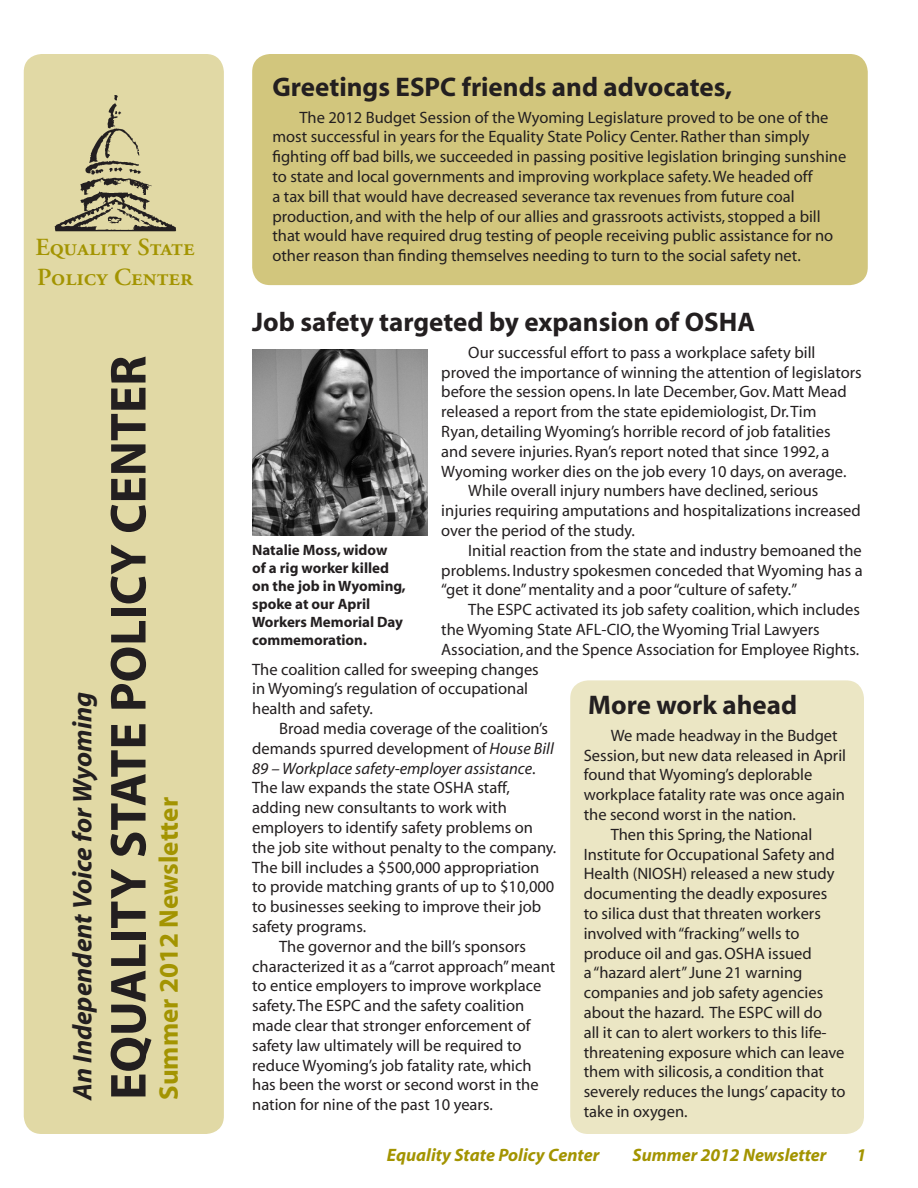
<style>
.page{position:relative;width:918px;height:1188px;background:#fff}
.page>*{position:absolute;margin:0;border:0;box-sizing:border-box;transform-origin:0 0}
.t1{font:700 51px "Myriad";color:#231f20}
.Head2ndpart{font:700 27px "Myriad";color:#231f20}
.t2{font:italic 700 27px "Myriad";color:#231f20}
.t3{font:700 27px "Myriad";color:#a39401}
.t4{font:24.6px "Adobe Garamond Semibold SC";color:#a39401}
.t5{font:italic 700 18px "Myriad";color:#a39401}
.body{font:16.5px/19.8px "Myriad";color:#231f20}
.body-2{font:700 15px/18px "Myriad";color:#231f20}
.s1{font-style:italic}
</style>
<div class="page">
<div style="left:24px;top:54px;width:200px;height:1080px;background:#e1d9a5;border-radius:18px"></div>
<img style="left:54px;top:95px;width:123px;height:137px">
<div style="left:252px;top:54px;width:616px;height:231px;background:#d2c67d;border-radius:18px"></div>
<div style="left:570px;top:680px;width:294px;height:454px;background:#ebe6c4;border-radius:18px"></div>
<img style="left:252px;top:350px;width:176px;height:185px">
<p class="t4" style="left:35px;top:234px;width:161px">Equality State</p>
<p class="t4" style="left:37px;top:264px;width:157px">Policy Center</p>
<p class="t2" style="left:69px;top:1100px;width:409px;rotate:-90deg">An Independent Voice for Wyoming</p>
<p class="t1" style="left:102px;top:1100px;width:746px;rotate:-90deg">EQUALITY STATE POLICY CENTER</p>
<p class="t3" style="left:155px;top:1100px;width:304px;rotate:-90deg">Summer 2012 Newsletter</p>
<p class="Head2ndpart" style="left:272px;top:73px;width:461px">Greetings ESPC friends and advocates,</p>
<p class="body" style="left:272px;top:108px;width:575px;text-indent:27px">The 2012 Budget Session of the Wyoming Legislature proved to be one of the most successful in years for the Equality State Policy Center. Rather than simply fighting off bad bills, we succeeded in passing positive legislation bringing sunshine to state and local governments and improving workplace safety. We headed off<br>a tax bill that would have decreased severance tax revenues from future coal production, and with the help of our allies and grassroots activists, stopped a bill that would have required drug testing of people receiving public assistance for no other reason than finding themselves needing to turn to the social safety net.</p>
<p class="Head2ndpart" style="left:252px;top:308px;width:505px">Job safety targeted by expansion of OSHA</p>
<p class="body" style="left:441px;top:343px;width:422px;text-indent:27px">Our successful effort to pass a workplace safety bill proved the importance of winning the attention of legislators before the session opens. In late December, Gov. Matt Mead released a report from the state epidemiologist, Dr. Tim<br>Ryan, detailing Wyoming’s horrible record of job fatalities<br>and severe injuries. Ryan’s report noted that since 1992, a Wyoming worker dies on the job every 10 days, on average.</p>
<p class="body" style="left:441px;top:482px;width:421px;text-indent:27px">While overall injury numbers have declined, serious injuries requiring amputations and hospitalizations increased over the period of the study.</p>
<p class="body" style="left:441px;top:541px;width:423px;text-align:justify;text-indent:27px">Initial reaction from the state and industry bemoaned the problems. Industry spokesmen conceded that Wyoming has a “get it done” mentality and a poor “culture of safety.”</p>
<p class="body" style="left:468px;top:601px;width:393px">The ESPC activated its job safety coalition, which includes</p>
<p class="body" style="left:441px;top:620px;width:380px">the Wyoming State AFL-CIO, the Wyoming Trial Lawyers</p>
<p class="body" style="left:441px;top:640px;width:419px">Association, and the Spence Association for Employee Rights.</p>
<p class="body" style="left:252px;top:660px;width:288px">The coalition called for sweeping changes</p>
<p class="body" style="left:252px;top:680px;width:277px">in Wyoming’s regulation of occupational</p>
<p class="body" style="left:252px;top:700px;width:122px">health and safety.</p>
<p class="body" style="left:252px;top:719px;width:306px;text-indent:27px">Broad media coverage of the coalition’s demands spurred development of <span class="s1">House Bill 89 – Workplace safety-employer assistance</span>.<br>The law expands the state OSHA staff, adding new consultants to work with employers to identify safety problems on the job site without penalty to the company.<br>The bill includes a $500,000 appropriation to provide matching grants of up to $10,000 to businesses seeking to improve their job safety programs.</p>
<p class="body" style="left:252px;top:937px;width:305px;text-indent:27px">The governor and the bill’s sponsors characterized it as a “carrot approach” meant to entice employers to improve workplace safety. The ESPC and the safety coalition made clear that stronger enforcement of safety law ultimately will be required to reduce Wyoming’s job fatality rate, which has been the worst or second worst in the nation for nine of the past 10 years.</p>
<p class="body-2" style="left:252px;top:542px;width:155px">Natalie Moss, widow<br>of a rig worker killed on the job in Wyoming, spoke at our April<br>Workers Memorial Day commemoration.</p>
<p class="Head2ndpart" style="left:588px;top:691px;width:210px">More work ahead</p>
<p class="body" style="left:584px;top:726px;width:264px;text-indent:27px">We made headway in the Budget Session, but new data released in April found that Wyoming’s deplorable workplace fatality rate was once again the second worst in the nation.</p>
<p class="body" style="left:584px;top:825px;width:263px;text-indent:27px">Then this Spring, the National Institute for Occupational Safety and Health (NIOSH) released a new study documenting the deadly exposures to silica dust that threaten workers involved with “fracking” wells to produce oil and gas. OSHA issued<br>a “hazard alert” June 21 warning companies and job safety agencies about the hazard. The ESPC will do<br>all it can to alert workers to this life&shy;threatening exposure which can leave them with silicosis, a condition that severely reduces the lungs’ capacity to take in oxygen.</p>
<p class="t5" style="left:387px;top:1146px;width:214px">Equality State Policy Center</p>
<p class="t5" style="left:633px;top:1146px;width:196px">Summer 2012 Newsletter</p>
<p class="t5" style="left:856px;top:1146px;width:11px">1</p>
</div>
